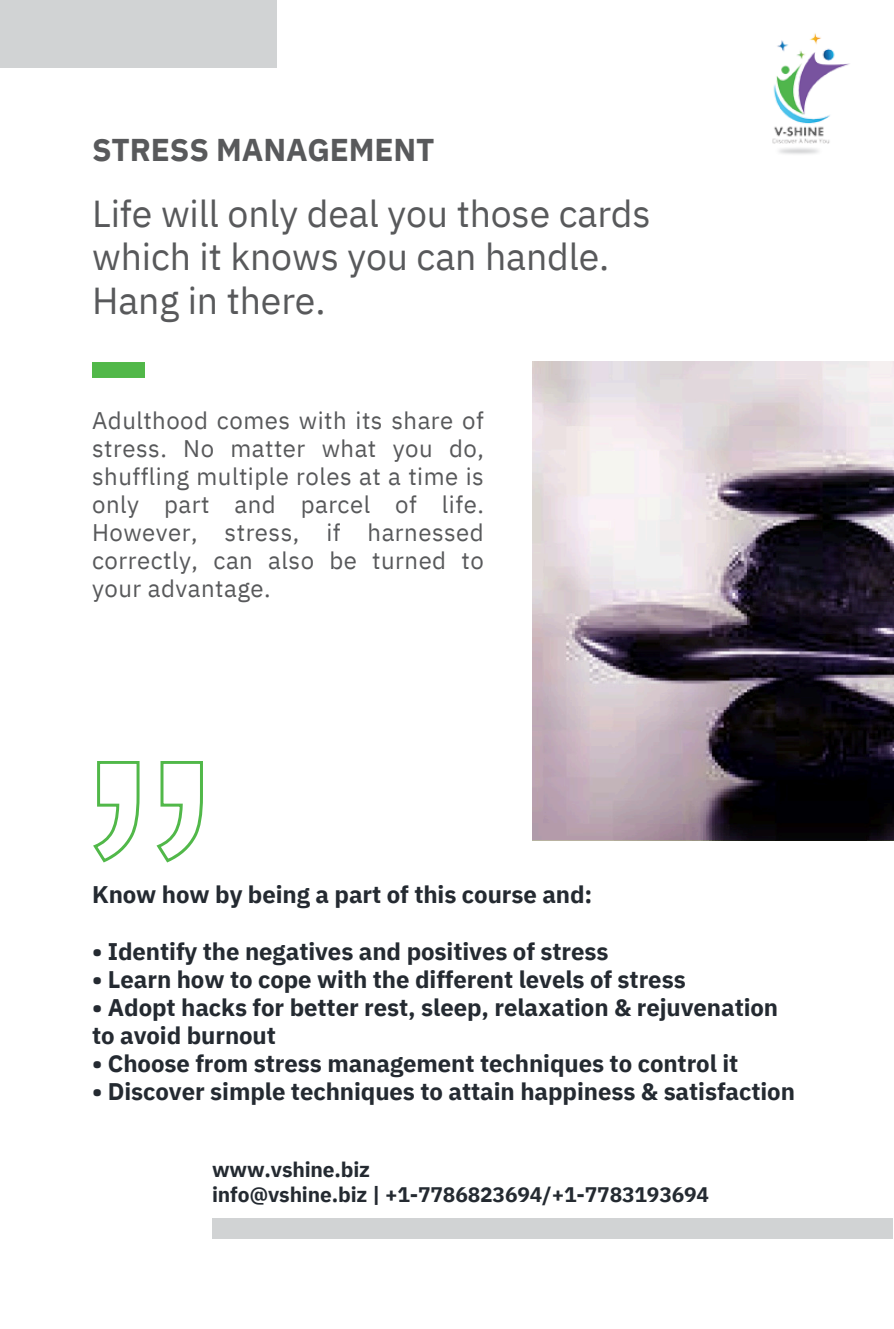
<style>
.page{position:relative;width:894px;height:1329px;background:#fff}
.page>*{position:absolute;margin:0;border:0;box-sizing:border-box;transform-origin:0 0}
.t1{font:37.4px/43.8px "IBM Plex Sans";letter-spacing:-.005em;color:#58595b}
.t2{font:700 31.4px "IBM Plex Sans";letter-spacing:-.005em;color:#58595b}
.t3{font:700 24px/28.2px "IBM Plex Sans";letter-spacing:-.005em;color:#242a31}
.t4{font:24px/28.2px "IBM Plex Sans";letter-spacing:.02em;color:#58595b;text-align:justify}
.t5{font:700 21px "IBM Plex Sans";letter-spacing:-.01em;color:#242a31}
</style>
<div class="page">
<div style="left:0;top:0;width:276px;height:67px;background:#d1d3d4"></div>
<svg style="left:93px;top:761px;width:110px;height:102px"></svg>
<div style="left:212px;top:1218px;width:680px;height:21px;background:#d1d3d4"></div>
<img style="left:92px;top:363px;width:53px;height:15px">
<img style="left:772px;top:33px;width:78px;height:121px">
<img style="left:532px;top:362px;width:361px;height:478px">
<h2 class="t2" style="left:92px;top:128px;width:344px">STRESS MANAGEMENT</h2>
<h4 class="t1" style="left:92px;top:191px;width:560px">Life will only deal you those cards which it knows you can handle.<br>Hang in there.</h4>
<p class="t4" style="left:92px;top:406px;width:393px">Adulthood comes with its share of stress. No matter what you do, shuffling multiple roles at a time is only part and parcel of life.<br>However, stress, if harnessed correctly, can also be turned to your advantage.</p>
<h1 class="t3" style="left:92px;top:880px;width:502px">Know how by being a part of this course and:</h1>
<p class="t3" style="left:92px;top:937px;width:518px">• Identify the negatives and positives of stress</p>
<p class="t3" style="left:92px;top:965px;width:595px">• Learn how to cope with the different levels of stress</p>
<p class="t3" style="left:92px;top:993px;width:688px">• Adopt hacks for better rest, sleep, relaxation &amp; rejuvenation to avoid burnout</p>
<p class="t3" style="left:92px;top:1049px;width:648px">• Choose from stress management techniques to control it</p>
<p class="t3" style="left:92px;top:1077px;width:704px">• Discover simple techniques to attain happiness &amp; satisfaction</p>
<p class="t5" style="left:212px;top:1155px;width:159px">www.vshine.biz</p>
<p class="t5" style="left:212px;top:1180px;width:499px">info@vshine.biz | +1-7786823694/+1-7783193694</p>
</div>
